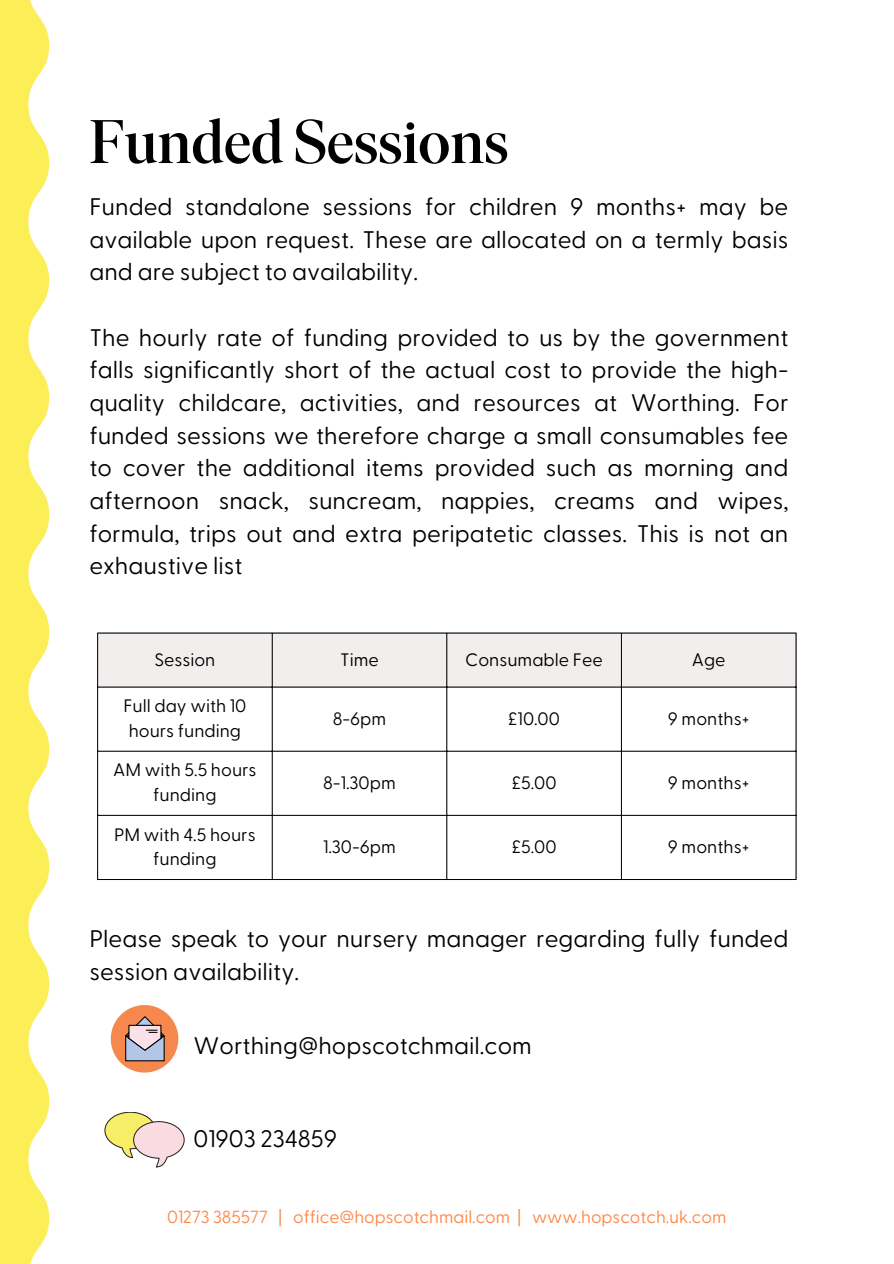
<style>
.page{position:relative;width:894px;height:1264px;background:#fff}
.page>*{position:absolute;margin:0;border:0;box-sizing:border-box;transform-origin:0 0}
.t1{font:500 61.35px "Ivar Display";color:#000}
.t2{font:24px/32.7px "Greycliff CF";color:#000;text-align:justify}
.t3{font:18px/24.8px "Greycliff CF";color:#000;text-align:center}
.t4{font:17.55px "Greycliff CF";color:#fd884a}
</style>
<div class="page">
<svg style="left:0;top:0;width:49px;height:1263px;fill:#fbee57"></svg>
<div style="left:98px;top:633px;width:697px;height:53px;background:#f2eeed"></div>
<svg style="left:98px;top:687px;width:697px;height:192px"></svg>
<hr style="left:97px;top:633px;width:1px;height:246px;background:#000">
<hr style="left:272px;top:633px;width:1px;height:246px;background:#000">
<hr style="left:446px;top:633px;width:1px;height:246px;background:#000">
<hr style="left:621px;top:633px;width:1px;height:246px;background:#000">
<hr style="left:795px;top:633px;width:1px;height:246px;background:#000">
<hr style="left:97px;top:632px;width:699px;height:1px;background:#000">
<hr style="left:97px;top:686px;width:699px;height:1px;background:#000">
<hr style="left:97px;top:750px;width:699px;height:1px;background:#000">
<hr style="left:97px;top:815px;width:699px;height:1px;background:#000">
<hr style="left:97px;top:879px;width:699px;height:1px;background:#000">
<svg style="left:111px;top:1005px;width:67px;height:67px"></svg>
<svg style="left:104px;top:1112px;width:80px;height:54px"></svg>
<p class="t1" style="left:89px;top:117px;width:420px">Funded Sessions</p>
<p class="t2" style="left:89px;top:189px;width:700px">Funded standalone sessions for children 9 months+ may be available upon request. These are allocated on a termly basis and are subject to availability.</p>
<p class="t2" style="left:89px;top:319px;width:700px">The hourly rate of funding provided to us by the government falls significantly short of the actual cost to provide the high&shy;quality childcare, activities, and resources at Worthing. For funded sessions we therefore charge a small consumables fee to cover the additional items provided such as morning and afternoon snack, suncream, nappies, creams and wipes, formula, trips out and extra peripatetic classes. This is not an exhaustive list</p>
<p class="t3" style="left:154px;top:646px;width:63px">Session</p>
<h1 class="t3" style="left:340px;top:646px;width:40px">Time</h1>
<h2 class="t3" style="left:465px;top:646px;width:139px">Consumable Fee</h2>
<h2 class="t3" style="left:691px;top:646px;width:35px">Age</h2>
<p class="t3" style="left:123px;top:692px;width:124px;text-align:left">Full day with 10 hours funding</p>
<p class="t3" style="left:332px;top:704px;width:55px">8-6pm</p>
<p class="t3" style="left:508px;top:704px;width:53px">£10.00</p>
<p class="t3" style="left:667px;top:704px;width:83px">9 months+</p>
<p class="t3" style="left:113px;top:756px;width:145px">AM with 5.5 hours funding</p>
<p class="t3" style="left:114px;top:820px;width:143px">PM with 4.5 hours funding</p>
<p class="t3" style="left:323px;top:769px;width:74px">8-1.30pm</p>
<p class="t3" style="left:511px;top:769px;width:46px">£5.00</p>
<p class="t3" style="left:667px;top:769px;width:83px">9 months+</p>
<p class="t3" style="left:323px;top:833px;width:74px">1.30-6pm</p>
<p class="t3" style="left:511px;top:833px;width:46px">£5.00</p>
<p class="t3" style="left:667px;top:833px;width:83px">9 months+</p>
<h2 class="t2" style="left:89px;top:921px;width:700px">Please speak to your nursery manager regarding fully funded session availability.</h2>
<h2 class="t2" style="left:193px;top:1027px;width:340px">Worthing@hopscotchmail.com</h2>
<p class="t2" style="left:193px;top:1120px;width:145px">01903 234859</p>
<p class="t4" style="left:167px;top:1205px;width:560px">01273 385577 | office@hopscotchmail.com | www.hopscotch.uk.com</p>
</div>
